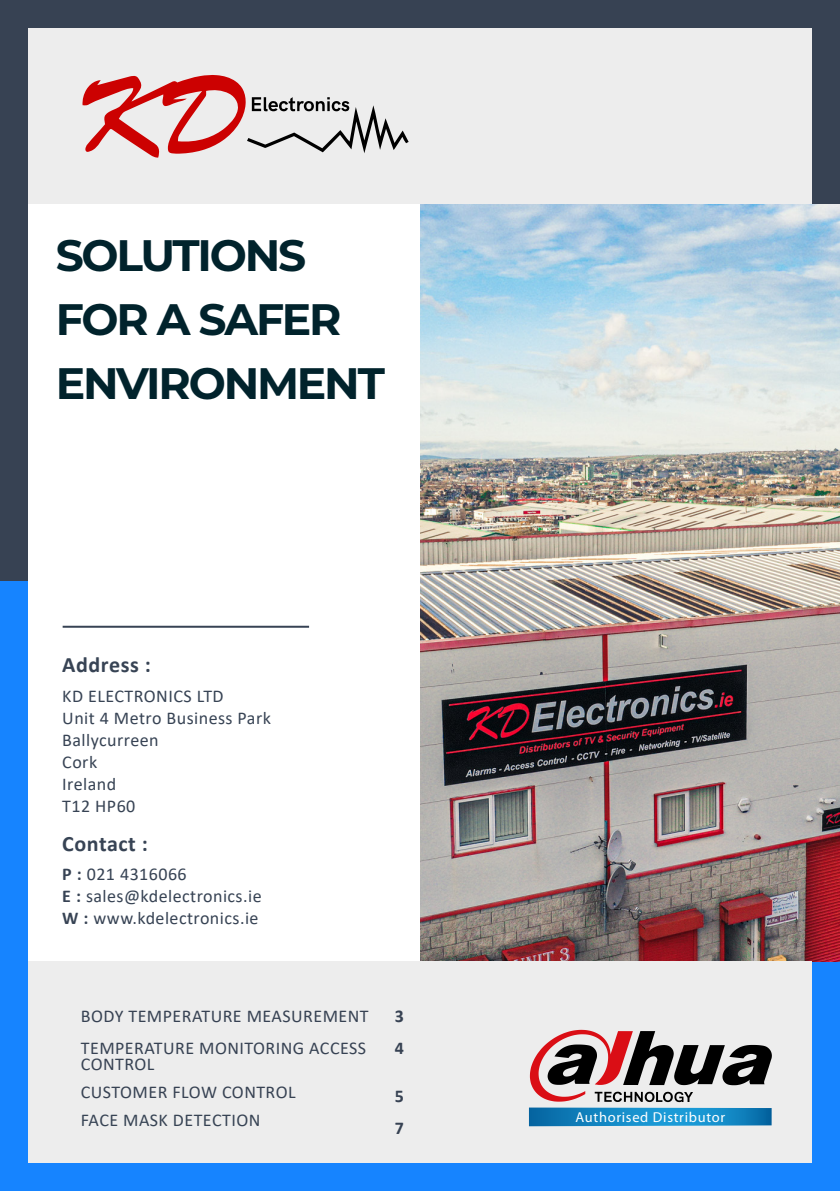
<style>
.page{position:relative;width:840px;height:1191px;background:#fff}
.page>*{position:absolute;margin:0;border:0;box-sizing:border-box;transform-origin:0 0}
.T4{font:700 44px/64px "Montserrat";letter-spacing:-.05em;color:#01232c}
.t1{font:700 22px "Calibri";letter-spacing:.025em;color:#374354}
.t2{font:18px "Calibri";letter-spacing:.025em;color:#374354}
.t3{font:18px/16px "Calibri";letter-spacing:.025em;color:#374253}
.t4{font:700 18px "Calibri";color:#374253}
.t5{font:14.4px "Myriad Pro";letter-spacing:.045em;color:#fff}
.s1{font-weight:700}
</style>
<div class="page">
<div style="left:0;top:17px;width:839px;height:1174px;background:#1684ff"></div>
<div style="left:0;top:0;width:839px;height:580px;background:#374253"></div>
<div style="left:28px;top:28px;width:783px;height:1134px;background:#fff"></div>
<hr style="left:63px;top:626px;width:246px;height:2px;background:#374354">
<img style="left:420px;top:204px;width:419px;height:757px">
<div style="left:28px;top:28px;width:783px;height:176px;background:#ededed"></div>
<svg style="left:82px;top:75px;width:326px;height:83px"></svg>
<div style="left:28px;top:961px;width:783px;height:201px;background:#ededed"></div>
<svg style="left:529px;top:1029px;width:242px;height:97px"></svg>
<p class="T4" style="left:56px;top:221px;width:330px">SOLUTIONS<br>FOR A SAFER<br>ENVIRONMENT</p>
<p class="t1" style="left:62px;top:649px;width:90px">Address :</p>
<p class="t2" style="left:62px;top:683px;width:163px">KD ELECTRONICS LTD</p>
<p class="t2" style="left:62px;top:705px;width:210px">Unit 4 Metro Business Park</p>
<p class="t2" style="left:62px;top:727px;width:98px">Ballycurreen</p>
<p class="t2" style="left:62px;top:749px;width:36px">Cork</p>
<p class="t2" style="left:62px;top:771px;width:55px">Ireland</p>
<p class="t2" style="left:62px;top:793px;width:75px">T12 HP60</p>
<p class="t1" style="left:62px;top:828px;width:87px">Contact :</p>
<p class="t2" style="left:62px;top:861px;width:126px"><span class="s1">P :</span> 021 4316066</p>
<p class="t2" style="left:62px;top:883px;width:201px"><span class="s1">E :</span> sales@kdelectronics.ie</p>
<p class="t2" style="left:62px;top:905px;width:198px"><span class="s1">W :</span> www.kdelectronics.ie</p>
<p class="t3" style="left:81px;top:1007px;width:289px">BODY TEMPERATURE MEASUREMENT</p>
<p class="t3" style="left:81px;top:1039px;width:286px">TEMPERATURE MONITORING ACCESS<br>CONTROL</p>
<p class="t3" style="left:81px;top:1083px;width:216px">CUSTOMER FLOW CONTROL</p>
<p class="t2" style="left:81px;top:1107px;width:181px">FACE MASK DETECTION</p>
<p class="t4" style="left:394px;top:1003px;width:11px">3</p>
<p class="t4" style="left:394px;top:1035px;width:11px">4</p>
<p class="t4" style="left:394px;top:1083px;width:11px">5</p>
<p class="t4" style="left:394px;top:1115px;width:11px">7</p>
<p class="t5" style="left:575px;top:1109px;width:151px">Authorised Distributor</p>
</div>
